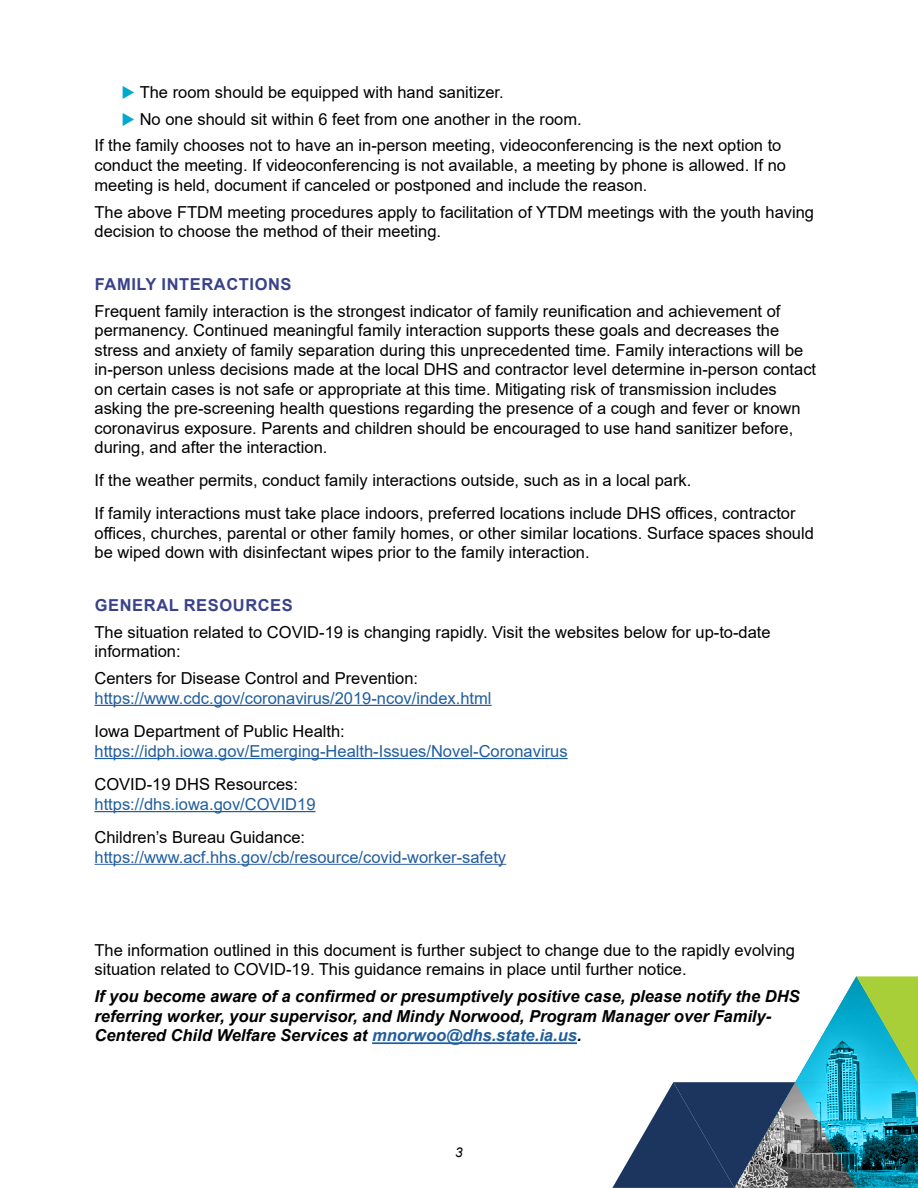
<style>
.page{position:relative;width:918px;height:1188px;background:#fff}
.page>*{position:absolute;margin:0;border:0;box-sizing:border-box;transform-origin:0 0}
.t1{font:16.5px/19.5px "Arial";color:#000}
.t2{font:16.5px/19.8px "Arial";color:#215e9e}
.t3{font:italic 700 16.5px/19.8px "Arial";color:#000}
.t4{font:700 16.5px "Arial";letter-spacing:.035em;color:#3a438a}
.t5{font:italic 13.5px "Arial";color:#000}
.s1{color:#00a9cd}
.s2{color:#000}
.s3{color:#215e9e}
</style>
<div class="page">
<hr style="left:94px;top:705px;width:398px;height:1px;background:#215e9e">
<hr style="left:94px;top:758px;width:474px;height:1px;background:#215e9e">
<hr style="left:94px;top:811px;width:222px;height:1px;background:#215e9e">
<hr style="left:94px;top:864px;width:412px;height:1px;background:#5879b0">
<hr style="left:372px;top:1042px;width:205px;height:2px;background:#215e9e">
<svg style="left:612px;top:976px;width:306px;height:212px"></svg>
<p class="t1" style="left:122px;top:83px;width:384px"><span class="s1">◆</span> The room should be equipped with hand sanitizer.</p>
<p class="t1" style="left:122px;top:109px;width:462px"><span class="s1">◆</span> No one should sit within 6 feet from one another in the room.</p>
<p class="t1" style="left:94px;top:136px;width:693px">If the family chooses not to have an in-person meeting, videoconferencing is the next option to conduct the meeting. If videoconferencing is not available, a meeting by phone is allowed. If no meeting is held, document if canceled or postponed and include the reason.</p>
<p class="t1" style="left:94px;top:202px;width:721px">The above FTDM meeting procedures apply to facilitation of YTDM meetings with the youth having decision to choose the method of their meeting.</p>
<p class="t4" style="left:95px;top:273px;width:198px">FAMILY INTERACTIONS</p>
<p class="t1" style="left:94px;top:301px;width:723px">Frequent family interaction is the strongest indicator of family reunification and achievement of permanency. Continued meaningful family interaction supports these goals and decreases the stress and anxiety of family separation during this unprecedented time. Family interactions will be in-person unless decisions made at the local DHS and contractor level determine in-person contact on certain cases is not safe or appropriate at this time. Mitigating risk of transmission includes asking the pre-screening health questions regarding the presence of a cough and fever or known coronavirus exposure. Parents and children should be encouraged to use hand sanitizer before, during, and after the interaction.</p>
<p class="t1" style="left:94px;top:471px;width:599px">If the weather permits, conduct family interactions outside, such as in a local park.</p>
<p class="t1" style="left:94px;top:504px;width:721px">If family interactions must take place indoors, preferred locations include DHS offices, contractor offices, churches, parental or other family homes, or other similar locations. Surface spaces should be wiped down with disinfectant wipes prior to the family interaction.</p>
<p class="t4" style="left:95px;top:594px;width:200px">GENERAL RESOURCES</p>
<p class="t1" style="left:94px;top:622px;width:678px">The situation related to COVID-19 is changing rapidly. Visit the websites below for up-to-date information:</p>
<p class="t2" style="left:94px;top:668px;width:399px"><span class="s2">Centers for Disease Control and Prevention: </span>https://www.cdc.gov/coronavirus/2019-ncov/index.html</p>
<p class="t2" style="left:94px;top:721px;width:475px"><span class="s2">Iowa Department of Public Health: </span>https://idph.iowa.gov/Emerging-Health-Issues/Novel-Coronavirus</p>
<p class="t2" style="left:94px;top:774px;width:223px"><span class="s2">COVID-19 DHS Resources: </span>https://dhs.iowa.gov/COVID19</p>
<p class="t2" style="left:94px;top:828px;width:413px"><span class="s2">Children’s Bureau Guidance: </span>https://www.acf.hhs.gov/cb/resource/covid-worker-safety</p>
<p class="t1" style="left:94px;top:940px;width:702px">The information outlined in this document is further subject to change due to the rapidly evolving situation related to COVID-19. This guidance remains in place until further notice.</p>
<p class="t3" style="left:94px;top:987px;width:707px">If you become aware of a confirmed or presumptively positive case, please notify the DHS referring worker, your supervisor, and Mindy Norwood, Program Manager over Family-<br>Centered Child Welfare Services at <span class="s3">mnorwoo@dhs.state.ia.us</span>.</p>
<p class="t5" style="left:455px;top:1144px;width:9px">3</p>
</div>
